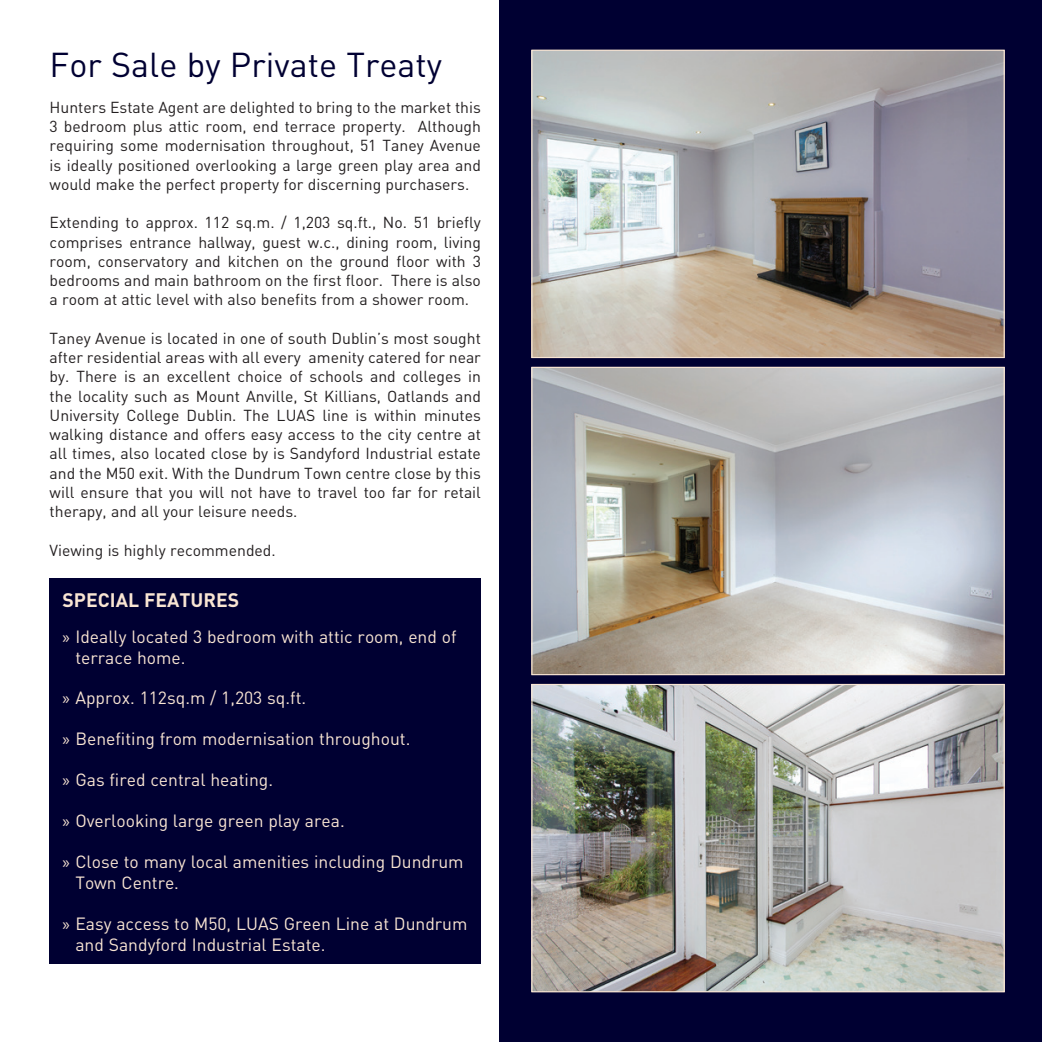
<style>
.page{position:relative;width:1042px;height:1042px;background:#fff}
.page>*{position:absolute;margin:0;border:0;box-sizing:border-box;transform-origin:0 0}
.t1{font:34.12px "DIN";color:#000032}
.t2{font:700 19.25px "DIN";color:#f9e5d3}
.t3{font:17.5px/21px "DIN";color:#f9e5d3}
.t4{font:15.75px/19.2px "DIN";color:#231f20;text-align:justify}
.s1{font-family:"Myriad Pro"}
</style>
<div class="page">
<div style="left:499px;top:0;width:543px;height:1042px;background:#000032"></div>
<div style="left:50px;top:578px;width:431px;height:385px;background:#000032"></div>
<img style="left:533px;top:686px;width:470px;height:304px">
<div style="left:531px;top:684px;width:474px;height:308px;border:1px solid #f9e5d3"></div>
<img style="left:533px;top:369px;width:470px;height:304px">
<div style="left:531px;top:367px;width:474px;height:308px;border:1px solid #f9e5d3"></div>
<img style="left:533px;top:52px;width:470px;height:304px">
<div style="left:531px;top:50px;width:474px;height:308px;border:1px solid #f9e5d3"></div>
<h1 class="t1" style="left:50px;top:44px;width:394px">For Sale by Private Treaty</h1>
<p class="t4" style="left:50px;top:97px;width:433px">Hunters Estate Agent are delighted to bring to the market this 3 bedroom plus attic room, end terrace property. Although requiring some modernisation throughout, 51 Taney Avenue is ideally positioned overlooking a large green play area and would make the perfect property for discerning purchasers.</p>
<p class="t4" style="left:50px;top:213px;width:433px">Extending to approx. 112 sq.m. / 1,203 sq.ft., No. 51 briefly comprises entrance hallway, guest w.c., dining room, living room, conservatory and kitchen on the ground floor with 3 bedrooms and main bathroom on the first floor. There is also a room at attic level with also benefits from a shower room.</p>
<p class="t4" style="left:50px;top:328px;width:433px">Taney Avenue is located in one of south Dublin’s most sought after residential areas with all every amenity catered for near by. There is an excellent choice of schools and colleges in the locality such as Mount Anville, St Killians, Oatlands and University College Dublin. The LUAS line is within minutes walking distance and offers easy access to the city centre at all times, also located close by is Sandyford Industrial estate and the M50 exit. With the Dundrum Town centre close by this will ensure that you will not have to travel too far for retail therapy, and all your leisure needs.</p>
<p class="t4" style="left:50px;top:540px;width:228px">Viewing is highly recommended.</p>
<p class="t2" style="left:63px;top:587px;width:178px">SPECIAL FEATURES</p>
<p class="t3" style="left:75px;top:625px;width:383px;text-indent:-13px"><span class="s1">»</span> Ideally located 3 bedroom with attic room, end of terrace home.</p>
<p class="t3" style="left:63px;top:687px;width:245px"><span class="s1">»</span> Approx. 112sq.m / 1,203 sq.ft.</p>
<p class="t3" style="left:63px;top:728px;width:349px"><span class="s1">»</span> Benefiting from modernisation throughout.</p>
<p class="t3" style="left:63px;top:769px;width:212px"><span class="s1">»</span> Gas fired central heating.</p>
<p class="t3" style="left:63px;top:810px;width:284px"><span class="s1">»</span> Overlooking large green play area.</p>
<p class="t3" style="left:75px;top:850px;width:390px;text-indent:-13px"><span class="s1">»</span> Close to many local amenities including Dundrum<br>Town Centre.</p>
<p class="t3" style="left:75px;top:912px;width:394px;text-indent:-13px"><span class="s1">»</span> Easy access to M50, LUAS Green Line at Dundrum and Sandyford Industrial Estate.</p>
</div>
